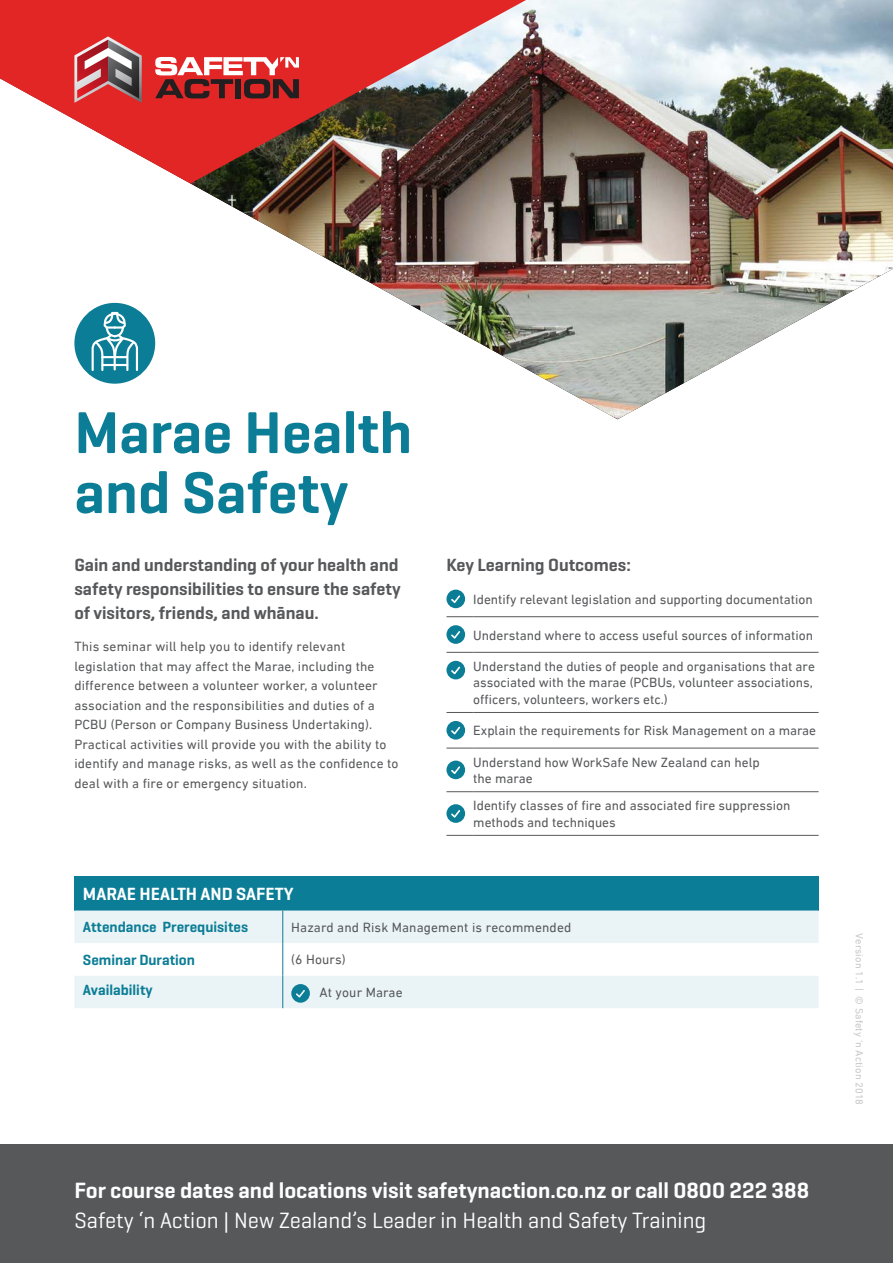
<style>
.page{position:relative;width:893px;height:1263px;background:#fff}
.page>*{position:absolute;margin:0;border:0;box-sizing:border-box;transform-origin:0 0}
.Heading_1{font:600 60px/60px "Geogrotesque";color:#0c7d96}
.t1{font:600 22.5px "Geogrotesque";color:#fff}
.t2{font:22.5px "Geogrotesque";color:#fff}
.Intro{font:600 18px/24px "Geogrotesque";color:#57585a;text-align:justify}
.Heading_2{font:600 18px "Geogrotesque";color:#57585a}
.Heading_2-2{font:600 18px "Geogrotesque";color:#fff}
.Table_-_Heading{font:600 15px "Geogrotesque";color:#0c7d96}
.Ticks{font:13.5px/16.5px "DIN Next LT Pro";color:#57585a}
.Body_Copy{font:13.5px/19.5px "DIN Next LT Pro";letter-spacing:.01em;color:#57585a}
.Table_-_Body_Copy{font:13.5px "DIN Next LT Pro";letter-spacing:.01em;color:#57585a}
.t3{font:10.5px "DIN Next LT Pro";letter-spacing:.01em;color:#c7c8ca}
</style>
<div class="page">
<svg style="left:446px;top:616px;width:27px;height:1px"></svg>
<hr style="left:473px;top:616px;width:346px;height:1px;background:#57585a">
<svg style="left:446px;top:652px;width:27px;height:1px"></svg>
<hr style="left:473px;top:652px;width:346px;height:1px;background:#57585a">
<svg style="left:446px;top:712px;width:27px;height:1px"></svg>
<hr style="left:473px;top:712px;width:346px;height:1px;background:#57585a">
<svg style="left:446px;top:748px;width:27px;height:1px"></svg>
<hr style="left:473px;top:748px;width:346px;height:1px;background:#57585a">
<svg style="left:446px;top:791px;width:27px;height:1px"></svg>
<hr style="left:473px;top:791px;width:346px;height:1px;background:#57585a">
<svg style="left:446px;top:835px;width:27px;height:1px"></svg>
<hr style="left:473px;top:835px;width:346px;height:1px;background:#57585a">
<svg style="left:446px;top:590px;width:19px;height:18px"></svg>
<svg style="left:446px;top:625px;width:19px;height:19px"></svg>
<svg style="left:446px;top:661px;width:19px;height:18px"></svg>
<svg style="left:446px;top:721px;width:19px;height:18px"></svg>
<svg style="left:446px;top:761px;width:19px;height:18px"></svg>
<svg style="left:446px;top:804px;width:19px;height:19px"></svg>
<img style="left:191px;top:0;width:702px;height:419px">
<div style="left:0;top:1144px;width:893px;height:119px;background:#57585a"></div>
<div style="left:74px;top:876px;width:745px;height:34px;background:#0c7d96"></div>
<div style="left:74px;top:910px;width:745px;height:98px;background:#eaf4f6"></div>
<svg style="left:74px;top:943px;width:745px;height:32px"></svg>
<hr style="left:282px;top:910px;width:1px;height:33px;background:#0c7d96">
<hr style="left:282px;top:943px;width:1px;height:32px;background:#0c7d96">
<hr style="left:282px;top:975px;width:1px;height:33px;background:#0c7d96">
<svg style="left:291px;top:984px;width:19px;height:19px"></svg>
<div style="left:74px;top:303px;width:81px;height:81px;background:#0c7d96;border-radius:50%"></div>
<svg style="left:92px;top:312px;width:46px;height:59px"></svg>
<img style="left:0;top:0;width:565px;height:184px">
<svg style="left:74px;top:36px;width:68px;height:67px;background:#b65f62"></svg>
<svg style="left:155px;top:57px;width:144px;height:41px"></svg>
<p class="Heading_1" style="left:74px;top:402px;width:339px">Marae Health and Safety</p>
<p class="Intro" style="left:74px;top:552px;width:328px">Gain and understanding of your health and safety responsibilities to ensure the safety of visitors, friends, and whānau.</p>
<p class="Body_Copy" style="left:74px;top:637px;width:326px">This seminar will help you to identify relevant legislation that may affect the Marae, including the difference between a volunteer worker, a volunteer association and the responsibilities and duties of a PCBU (Person or Company Business Undertaking).<br>Practical activities will provide you with the ability to identify and manage risks, as well as the confidence to deal with a fire or emergency situation.</p>
<p class="Heading_2" style="left:446px;top:553px;width:186px">Key Learning Outcomes:</p>
<p class="Ticks" style="left:473px;top:591px;width:341px">Identify relevant legislation and supporting documentation</p>
<p class="Ticks" style="left:473px;top:627px;width:341px">Understand where to access useful sources of information</p>
<p class="Ticks" style="left:473px;top:658px;width:343px">Understand the duties of people and organisations that are associated with the marae (PCBUs, volunteer associations, officers, volunteers, workers etc.)</p>
<p class="Ticks" style="left:473px;top:722px;width:344px">Explain the requirements for Risk Management on a marae</p>
<p class="Ticks" style="left:473px;top:754px;width:288px">Understand how WorkSafe New Zealand can help the marae</p>
<p class="Ticks" style="left:473px;top:797px;width:319px">Identify classes of fire and associated fire suppression methods and techniques</p>
<p class="Heading_2-2" style="left:83px;top:882px;width:212px">MARAE HEALTH AND SAFETY</p>
<p class="Table_-_Heading" style="left:83px;top:918px;width:167px">Attendance Prerequisites</p>
<p class="Table_-_Body_Copy" style="left:291px;top:919px;width:282px">Hazard and Risk Management is recommended</p>
<p class="Table_-_Heading" style="left:83px;top:950px;width:114px">Seminar Duration</p>
<p class="Table_-_Body_Copy" style="left:291px;top:952px;width:56px">(6 Hours)</p>
<p class="Table_-_Heading" style="left:83px;top:981px;width:71px">Availability</p>
<p class="Table_-_Body_Copy" style="left:320px;top:984px;width:84px">At your Marae</p>
<h2 class="t1" style="left:74px;top:1176px;width:736px">For course dates and locations visit safetynaction.co.nz or call 0800 222 388</h2>
<h2 class="t2" style="left:74px;top:1206px;width:633px">Safety ‘n Action | New Zealand’s Leader in Health and Safety Training</h2>
<p class="t3" style="left:865px;top:933px;width:173px;rotate:90deg">Version 1.1 | © Safety ‘n Action 2018</p>
</div>
